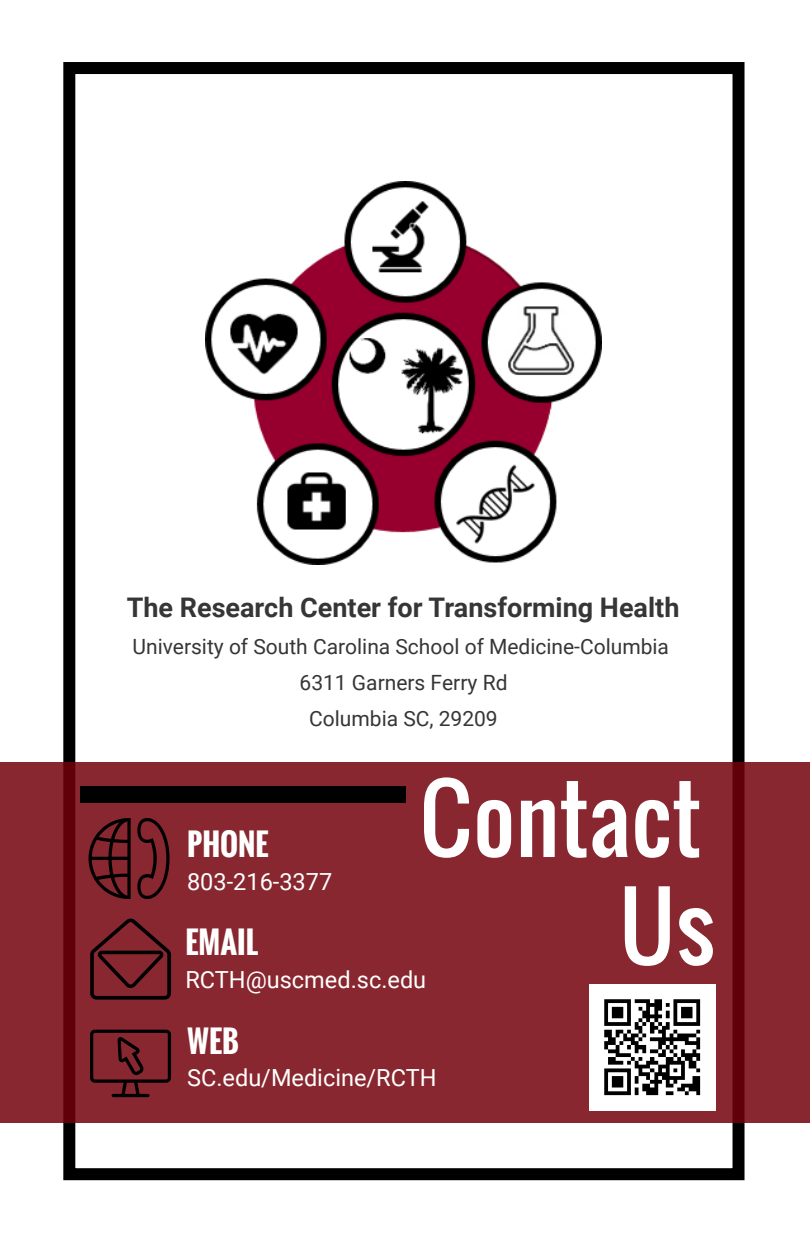
<style>
.page{position:relative;width:810px;height:1243px;background:#fff}
.page>*{position:absolute;margin:0;border:0;box-sizing:border-box;transform-origin:0 0}
.t1{font:90px/108px "Oswald";color:#fff;text-align:right}
.t2{font:700 30.4px "Oswald";color:#fff}
.t3{font:700 27px "Roboto";color:#363636}
.t4{font:23.6px "Roboto";color:#fff}
.t5{font:21px/36px "Roboto";color:#363636;text-align:center}
</style>
<div class="page">
<div style="left:63px;top:62px;width:681px;height:1117px;border:12px solid #000"></div>
<img style="left:206px;top:182px;width:396px;height:382px">
<div style="left:0;top:762px;width:810px;height:360px;background:#88272f"></div>
<svg style="left:90px;top:1029px;width:81px;height:67px"></svg>
<svg style="left:88px;top:818px;width:82px;height:80px"></svg>
<svg style="left:90px;top:918px;width:81px;height:81px"></svg>
<div style="left:80px;top:785px;width:326px;height:17px;background:#000"></div>
<img style="left:590px;top:984px;width:126px;height:126px">
<p class="t3" style="left:127px;top:591px;width:554px">The Research Center for Transforming Health</p>
<p class="t5" style="left:133px;top:629px;width:538px">University of South Carolina School of Medicine-Columbia<br>6311 Garners Ferry Rd<br>Columbia SC, 29209</p>
<h1 class="t1" style="left:420px;top:763px;width:297px">Contact<br>Us</h1>
<h2 class="t2" style="left:187px;top:821px;width:83px">PHONE</h2>
<p class="t4" style="left:187px;top:867px;width:147px">803-216-3377</p>
<h2 class="t2" style="left:185px;top:919px;width:74px">EMAIL</h2>
<p class="t4" style="left:185px;top:966px;width:242px">RCTH@uscmed.sc.edu</p>
<h2 class="t2" style="left:187px;top:1017px;width:53px">WEB</h2>
<p class="t4" style="left:187px;top:1064px;width:251px">SC.edu/Medicine/RCTH</p>
</div>
